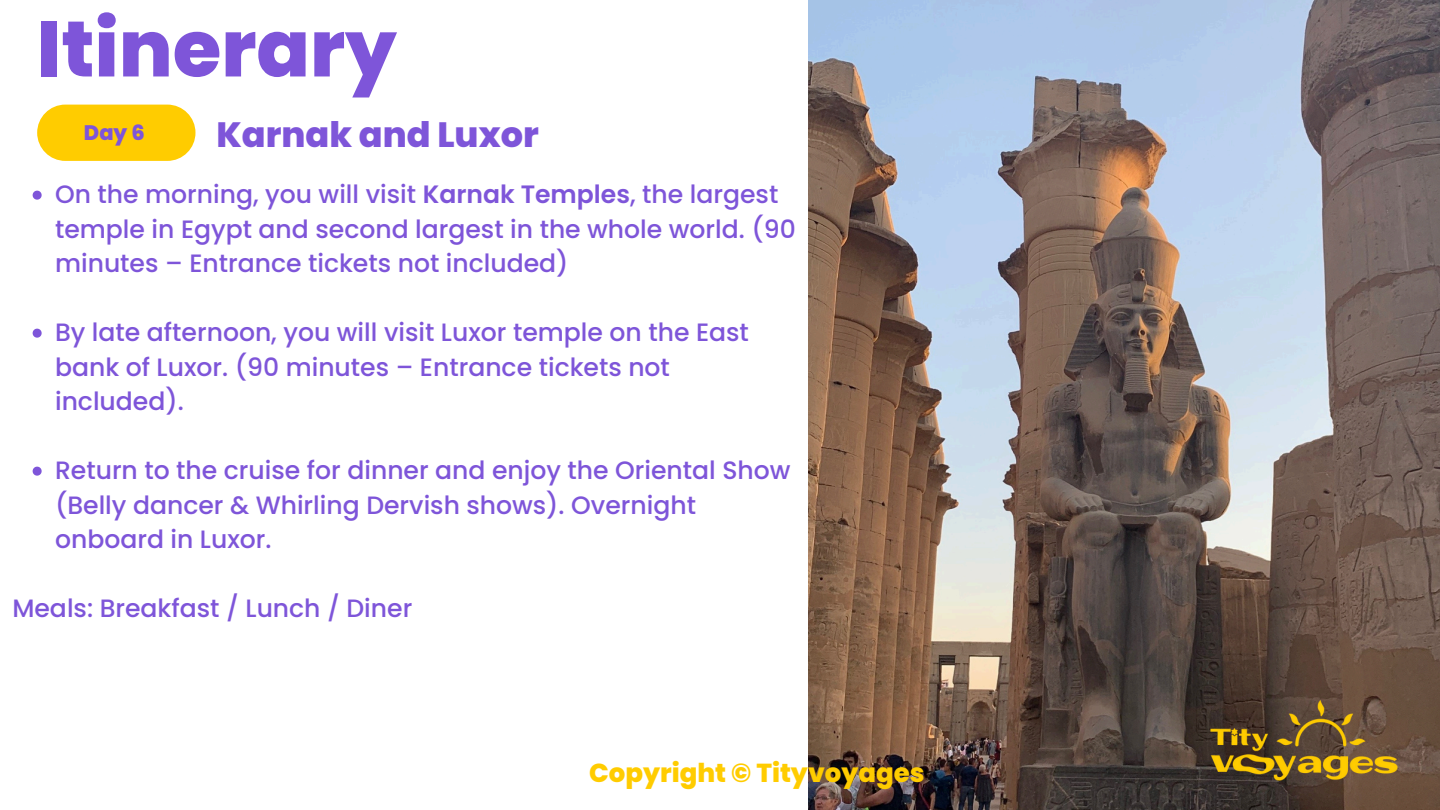
<style>
.page{position:relative;width:1440px;height:810px;background:#fff}
.page>*{position:absolute;margin:0;border:0;box-sizing:border-box;transform-origin:0 0}
.t1{font:800 78.7px "Poppins";color:#7e55d9}
.t2{font:800 35.1px "Poppins";color:#7e55d9}
.t3{font:800 26px "Poppins";color:#fc0}
.t4{font:500 25.1px/34.5px "Poppins";color:#7e55d9}
.t5{font:800 21px "Poppins";color:#7e55d9}
.s1{font-weight:600}
</style>
<div class="page">
<div style="left:37px;top:105px;width:158px;height:56px;background:#fc0;border-radius:28px"></div>
<img style="left:808px;top:0;width:632px;height:810px">
<svg style="left:33px;top:191px;width:9px;height:9px"></svg>
<svg style="left:33px;top:329px;width:9px;height:9px"></svg>
<svg style="left:33px;top:467px;width:9px;height:9px"></svg>
<h1 class="t1" style="left:37px;top:-6px;width:361px">Itinerary</h1>
<p class="t2" style="left:216px;top:110px;width:324px">Karnak and Luxor</p>
<h2 class="t4" style="left:55px;top:177px;width:742px">On the morning, you will visit <span class="s1">Karnak Temples</span>, the largest temple in Egypt and second largest in the whole world. (90 minutes – Entrance tickets not included)</h2>
<p class="t5" style="left:84px;top:118px;width:62px">Day 6</p>
<p class="t4" style="left:55px;top:315px;width:695px">By late afternoon, you will visit Luxor temple on the East bank of Luxor. (90 minutes – Entrance tickets not included).</p>
<p class="t4" style="left:55px;top:453px;width:737px">Return to the cruise for dinner and enjoy the Oriental Show (Belly dancer &amp; Whirling Dervish shows). Overnight onboard in Luxor.</p>
<p class="t4" style="left:12px;top:591px;width:401px">Meals: Breakfast / Lunch / Diner</p>
<h3 class="t3" style="left:589px;top:754px;width:337px">Copyright © Tityvoyages</h3>
</div>
